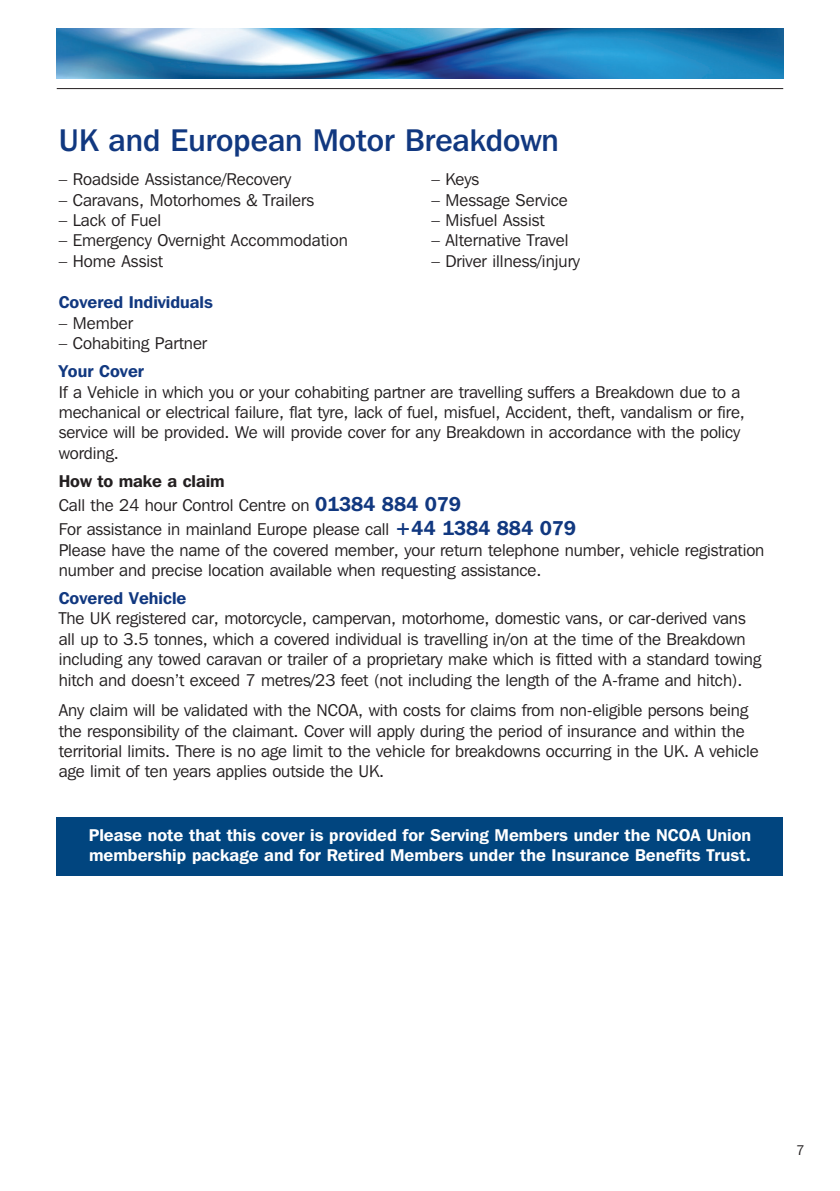
<style>
.page{position:relative;width:840px;height:1191px;background:#fff}
.page>*{position:absolute;margin:0;border:0;box-sizing:border-box;transform-origin:0 0}
.t1{font:500 31.2px "Franklin Gothic IT Cby BT";color:#113880}
.t2{font:17px/20.4px "Franklin Gothic IT Cby BT";letter-spacing:-.005em;color:#231f20}
.t3{font:600 17px/20.4px "Franklin Gothic IT Cby BT";color:#fff}
.t4{font:600 17px "Franklin Gothic IT Cby BT";color:#113880}
.t5{font:600 17px "Franklin Gothic IT Cby BT";letter-spacing:-.005em;color:#231f20}
.t6{font:14px "Franklin Gothic IT Cby BT";color:#231f20}
.s1{font-weight:600;font-size:20px;color:#113880}
</style>
<div class="page">
<hr style="left:57px;top:88px;width:725px;height:1px;background:#231f20">
<img style="left:57px;top:28px;width:725px;height:51px">
<div style="left:57px;top:817px;width:725px;height:59px;background:#01457f"></div>
<p class="t1" style="left:59px;top:120px;width:501px">UK and European Motor Breakdown</p>
<p class="t2" style="left:59px;top:169px;width:234px">– Roadside Assistance/Recovery</p>
<p class="t2" style="left:59px;top:189px;width:257px">– Caravans, Motorhomes &amp; Trailers</p>
<p class="t2" style="left:59px;top:209px;width:104px">– Lack of Fuel</p>
<p class="t2" style="left:59px;top:230px;width:290px">– Emergency Overnight Accommodation</p>
<p class="t2" style="left:59px;top:250px;width:106px">– Home Assist</p>
<p class="t2" style="left:431px;top:169px;width:49px">– Keys</p>
<p class="t2" style="left:431px;top:189px;width:138px">– Message Service</p>
<p class="t2" style="left:431px;top:209px;width:115px">– Misfuel Assist</p>
<p class="t2" style="left:431px;top:230px;width:138px">– Alternative Travel</p>
<p class="t2" style="left:431px;top:250px;width:150px">– Driver illness/injury</p>
<p class="t4" style="left:59px;top:292px;width:156px">Covered Individuals</p>
<p class="t2" style="left:59px;top:312px;width:76px">– Member</p>
<p class="t2" style="left:59px;top:333px;width:150px">– Cohabiting Partner</p>
<p class="t4" style="left:59px;top:360px;width:87px">Your Cover</p>
<p class="t2" style="left:59px;top:381px;width:687px">If a Vehicle in which you or your cohabiting partner are travelling suffers a Breakdown due to a mechanical or electrical failure, flat tyre, lack of fuel, misfuel, Accident, theft, vandalism or fire, service will be provided. We will provide cover for any Breakdown in accordance with the policy wording.</p>
<p class="t5" style="left:59px;top:470px;width:167px">How to make a claim</p>
<p class="t2" style="left:59px;top:495px;width:403px">Call the 24 hour Control Centre on <span class="s1">01384 884 079</span></p>
<p class="t2" style="left:59px;top:519px;width:518px">For assistance in mainland Europe please call <span class="s1">+44 1384 884 079</span></p>
<p class="t2" style="left:59px;top:539px;width:706px">Please have the name of the covered member, your return telephone number, vehicle registration number and precise location available when requesting assistance.</p>
<p class="t4" style="left:59px;top:587px;width:129px">Covered Vehicle</p>
<p class="t2" style="left:59px;top:608px;width:703px">The UK registered car, motorcycle, campervan, motorhome, domestic vans, or car-derived vans all up to 3.5 tonnes, which a covered individual is travelling in/on at the time of the Breakdown including any towed caravan or trailer of a proprietary make which is fitted with a standard towing hitch and doesn’t exceed 7 metres/23 feet (not including the length of the A-frame and hitch).</p>
<p class="t2" style="left:59px;top:699px;width:701px">Any claim will be validated with the NCOA, with costs for claims from non-eligible persons being the responsibility of the claimant. Cover will apply during the period of insurance and within the territorial limits. There is no age limit to the vehicle for breakdowns occurring in the UK. A vehicle age limit of ten years applies outside the UK.</p>
<p class="t3" style="left:89px;top:824px;width:663px">Please note that this cover is provided for Serving Members under the NCOA Union membership package and for Retired Members under the Insurance Benefits Trust.</p>
<p class="t6" style="left:795px;top:1141px;width:10px">7</p>
</div>
